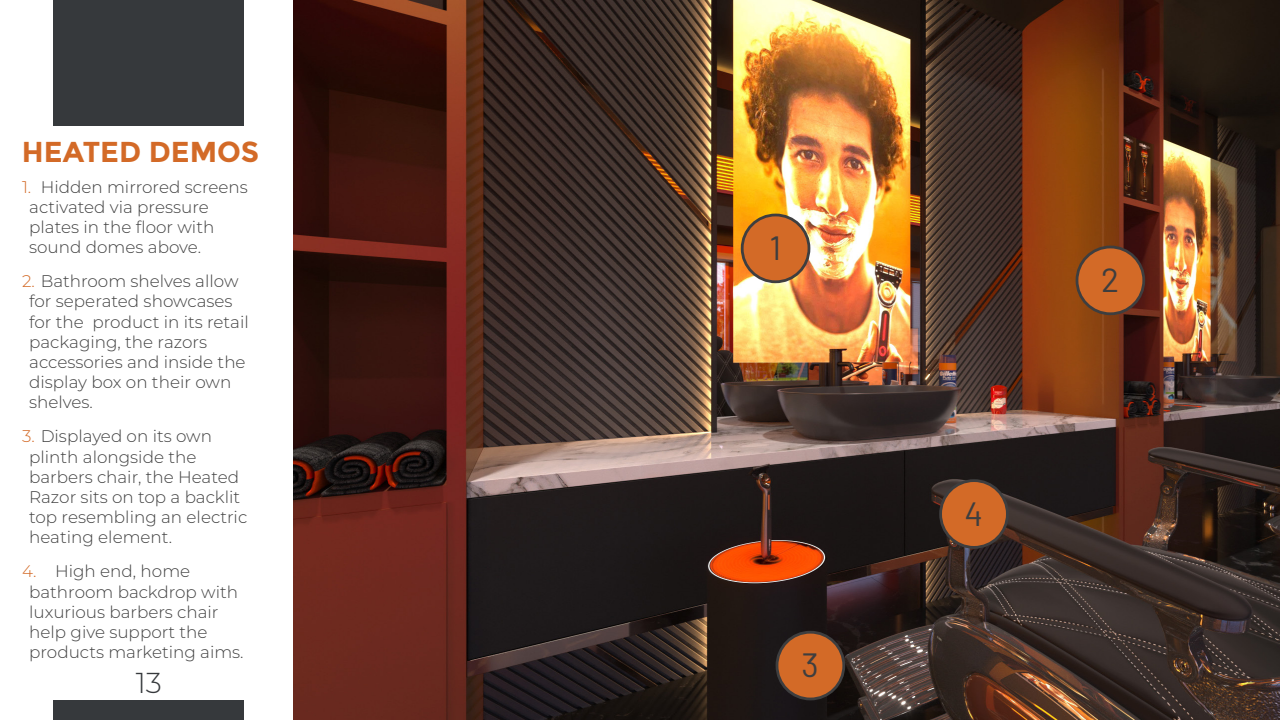
<style>
.page{position:relative;width:1280px;height:720px;background:#fff}
.page>*{position:absolute;margin:0;border:0;box-sizing:border-box;transform-origin:0 0}
.t1{font:33.6px "Barlow";color:#3e3e3f}
.t2{font:700 28.8px "Montserrat";color:#d36a27}
.t3{font:300 28.8px "Montserrat";color:#36393c}
.t4{font:300 16.8px/20.2px "Montserrat";color:#404040}
.s1{color:#d36a27}
</style>
<div class="page">
<img style="left:293px;top:0;width:987px;height:720px">
<div style="left:54px;top:0;width:190px;height:126px;background:#36393c"></div>
<div style="left:54px;top:701px;width:190px;height:19px;background:#36393c"></div>
<div style="left:742px;top:215px;width:67px;height:67px;background:#d36a27;border-radius:50%"></div>
<div style="left:741px;top:214px;width:69px;height:69px;border:3px solid #3e3e3f;border-radius:50%"></div>
<div style="left:941px;top:481px;width:66px;height:66px;background:#d36a27;border-radius:50%"></div>
<div style="left:939px;top:479px;width:70px;height:70px;border:3px solid #3e3e3f;border-radius:50%"></div>
<div style="left:777px;top:632px;width:67px;height:67px;background:#d36a27;border-radius:50%"></div>
<div style="left:776px;top:631px;width:69px;height:69px;border:3px solid #3e3e3f;border-radius:50%"></div>
<div style="left:1077px;top:247px;width:67px;height:67px;background:#d36a27;border-radius:50%"></div>
<div style="left:1076px;top:246px;width:69px;height:69px;border:3px solid #3e3e3f;border-radius:50%"></div>
<p class="t2" style="left:22px;top:135px;width:239px">HEATED DEMOS</p>
<p class="t4" style="left:29px;top:176px;width:220px;text-indent:-7px"><span class="s1">1.</span> Hidden mirrored screens activated via pressure plates in the floor with sound domes above.</p>
<p class="t4" style="left:29px;top:271px;width:221px;text-indent:-7px"><span class="s1">2.</span> Bathroom shelves allow for seperated showcases for the product in its retail packaging, the razors accessories and inside the display box on their own shelves.</p>
<p class="t4" style="left:29px;top:426px;width:220px;text-indent:-7px"><span class="s1">3.</span> Displayed on its own plinth alongside the barbers chair, the Heated<br>Razor sits on top a backlit top resembling an electric heating element.</p>
<p class="t4" style="left:29px;top:561px;width:216px;text-indent:-7px"><span class="s1">4.</span> High end, home bathroom backdrop with luxurious barbers chair help give support the products marketing aims.</p>
<p class="t3" style="left:136px;top:664px;width:28px">13</p>
<p class="t1" style="left:770px;top:224px;width:13px">1</p>
<p class="t1" style="left:802px;top:641px;width:19px">3</p>
<p class="t1" style="left:965px;top:489px;width:20px">4</p>
<p class="t1" style="left:1101px;top:256px;width:20px">2</p>
</div>
